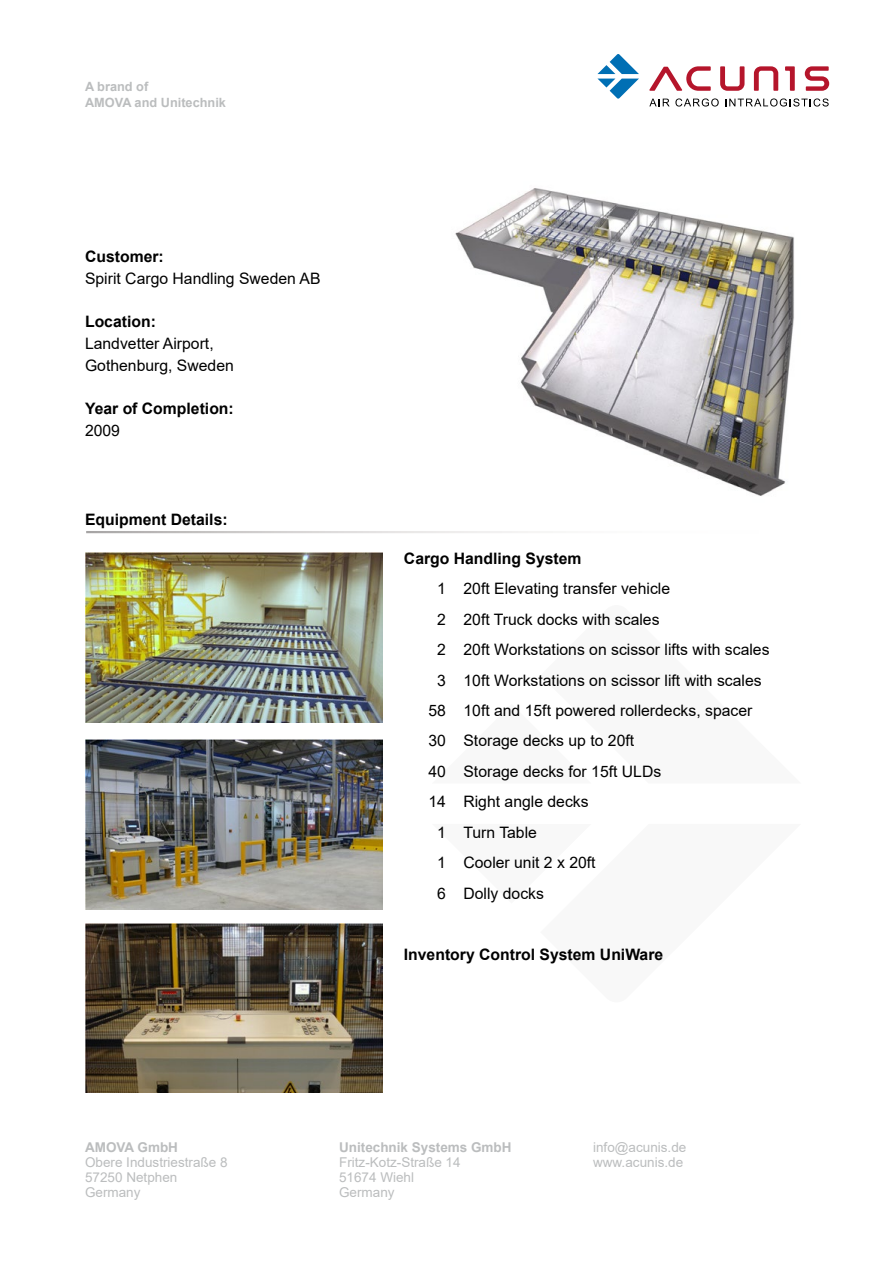
<style>
.page{position:relative;width:893px;height:1263px;background:#fff}
.page>*{position:absolute;margin:0;border:0;box-sizing:border-box;transform-origin:0 0}
.t1{font:15.75px/21.8px "Arial";color:#000}
.t2{font:700 15.75px "Arial";color:#000}
.t3{font:13.5px/15px "Arial";color:#bbbdbe}
.t4{font:700 13.5px "Arial";color:#bbbdbe}
.t5{font:700 12.75px/15.3px "Arial";color:#bbbdbe}
</style>
<div class="page">
<svg style="left:597px;top:54px;width:42px;height:45px"></svg>
<svg style="left:720px;top:66px;width:24px;height:25px"></svg>
<svg style="left:754px;top:66px;width:24px;height:25px"></svg>
<svg style="left:785px;top:66px;width:10px;height:25px"></svg>
<svg style="left:805px;top:66px;width:24px;height:25px"></svg>
<svg style="left:649px;top:66px;width:62px;height:25px"></svg>
<svg style="left:649px;top:98px;width:70px;height:9px"></svg>
<svg style="left:725px;top:98px;width:104px;height:9px"></svg>
<img style="left:455px;top:188px;width:339px;height:308px">
<img style="left:86px;top:553px;width:297px;height:169px">
<img style="left:85px;top:740px;width:298px;height:169px">
<img style="left:86px;top:923px;width:297px;height:169px">
<p class="t5" style="left:85px;top:79px;width:142px">A brand of<br>AMOVA and Unitechnik</p>
<p class="t2" style="left:85px;top:245px;width:80px">Customer:</p>
<p class="t1" style="left:85px;top:267px;width:237px">Spirit Cargo Handling Sweden AB</p>
<p class="t2" style="left:85px;top:311px;width:72px">Location:</p>
<p class="t1" style="left:85px;top:333px;width:150px">Landvetter Airport,<br>Gothenburg, Sweden</p>
<p class="t2" style="left:85px;top:398px;width:150px">Year of Completion:</p>
<p class="t1" style="left:85px;top:420px;width:37px">2009</p>
<p class="t2" style="left:85px;top:509px;width:144px">Equipment Details:</p>
<p class="t2" style="left:404px;top:547px;width:179px">Cargo Handling System</p>
<p class="t1" style="left:437px;top:578px;width:234px">1 20ft Elevating transfer vehicle</p>
<p class="t1" style="left:437px;top:608px;width:224px">2 20ft Truck docks with scales</p>
<p class="t1" style="left:437px;top:639px;width:334px">2 20ft Workstations on scissor lifts with scales</p>
<p class="t1" style="left:437px;top:669px;width:326px">3 10ft Workstations on scissor lift with scales</p>
<p class="t1" style="left:428px;top:699px;width:325px">58 10ft and 15ft powered rollerdecks, spacer</p>
<p class="t1" style="left:428px;top:730px;width:207px">30 Storage decks up to 20ft</p>
<p class="t1" style="left:428px;top:760px;width:234px">40 Storage decks for 15ft ULDs</p>
<p class="t1" style="left:428px;top:791px;width:162px">14 Right angle decks</p>
<p class="t1" style="left:437px;top:821px;width:101px">1 Turn Table</p>
<p class="t1" style="left:437px;top:852px;width:160px">1 Cooler unit 2 x 20ft</p>
<p class="t1" style="left:437px;top:882px;width:108px">6 Dolly docks</p>
<p class="t2" style="left:404px;top:943px;width:261px">Inventory Control System UniWare</p>
<p class="t4" style="left:85px;top:1137px;width:94px">AMOVA GmbH</p>
<p class="t3" style="left:85px;top:1154px;width:144px">Obere Industriestraße 8<br>57250 Netphen<br>Germany</p>
<p class="t4" style="left:339px;top:1137px;width:174px">Unitechnik Systems GmbH</p>
<p class="t3" style="left:339px;top:1154px;width:123px">Fritz-Kotz-Straße 14<br>51674 Wiehl<br>Germany</p>
<p class="t3" style="left:593px;top:1139px;width:95px">info@acunis.de www.acunis.de</p>
</div>
